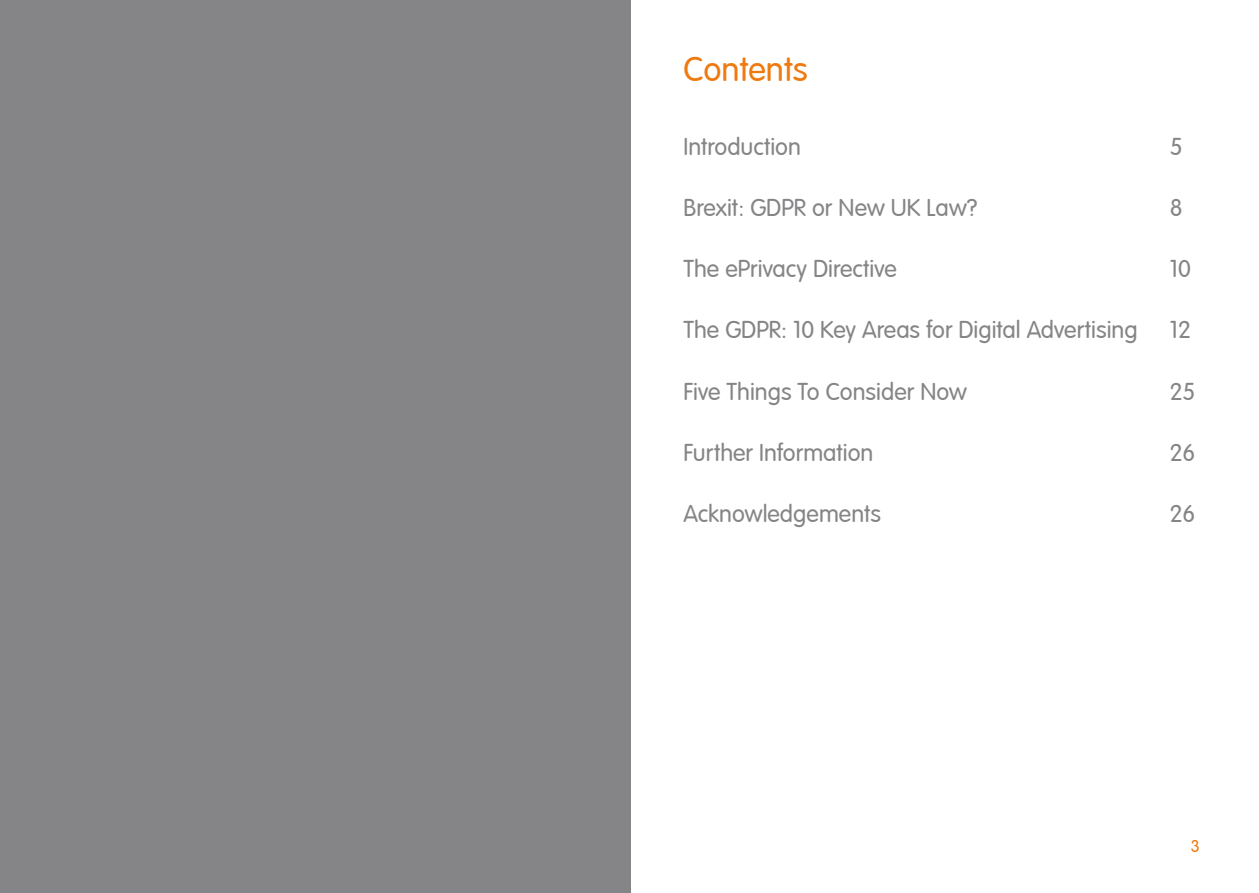
<style>
.page{position:relative;width:1259px;height:893px;background:#fff}
.page>*{position:absolute;margin:0;border:0;box-sizing:border-box;transform-origin:0 0}
.t1{font:300 36px "VAG Rundschrift D";color:#ef7b10}
.t2{font:300 25.5px "VAG Rundschrift D";color:#858486}
.t3{font:300 18px "VAG Rundschrift D";color:#ef7b10}
</style>
<div class="page">
<div style="left:0;top:0;width:630px;height:893px;background:#858486"></div>
<h1 class="t1" style="left:683px;top:50px;width:126px">Contents</h1>
<p class="t2" style="left:683px;top:133px;width:119px">Introduction</p>
<p class="t2" style="left:1169px;top:133px;width:14px">5</p>
<p class="t2" style="left:683px;top:194px;width:295px">Brexit: GDPR or New UK Law?</p>
<p class="t2" style="left:1169px;top:194px;width:14px">8</p>
<p class="t2" style="left:683px;top:255px;width:215px">The ePrivacy Directive</p>
<p class="t2" style="left:1169px;top:255px;width:23px">10</p>
<p class="t2" style="left:683px;top:316px;width:456px">The GDPR: 10 Key Areas for Digital Advertising</p>
<p class="t2" style="left:1169px;top:316px;width:23px">12</p>
<p class="t2" style="left:683px;top:377px;width:285px">Five Things To Consider Now</p>
<p class="t2" style="left:1169px;top:377px;width:27px">25</p>
<p class="t2" style="left:683px;top:439px;width:191px">Further Information</p>
<p class="t2" style="left:1169px;top:439px;width:27px">26</p>
<p class="t2" style="left:683px;top:500px;width:199px">Acknowledgements</p>
<p class="t2" style="left:1169px;top:500px;width:27px">26</p>
<p class="t3" style="left:1191px;top:837px;width:11px">3</p>
</div>
